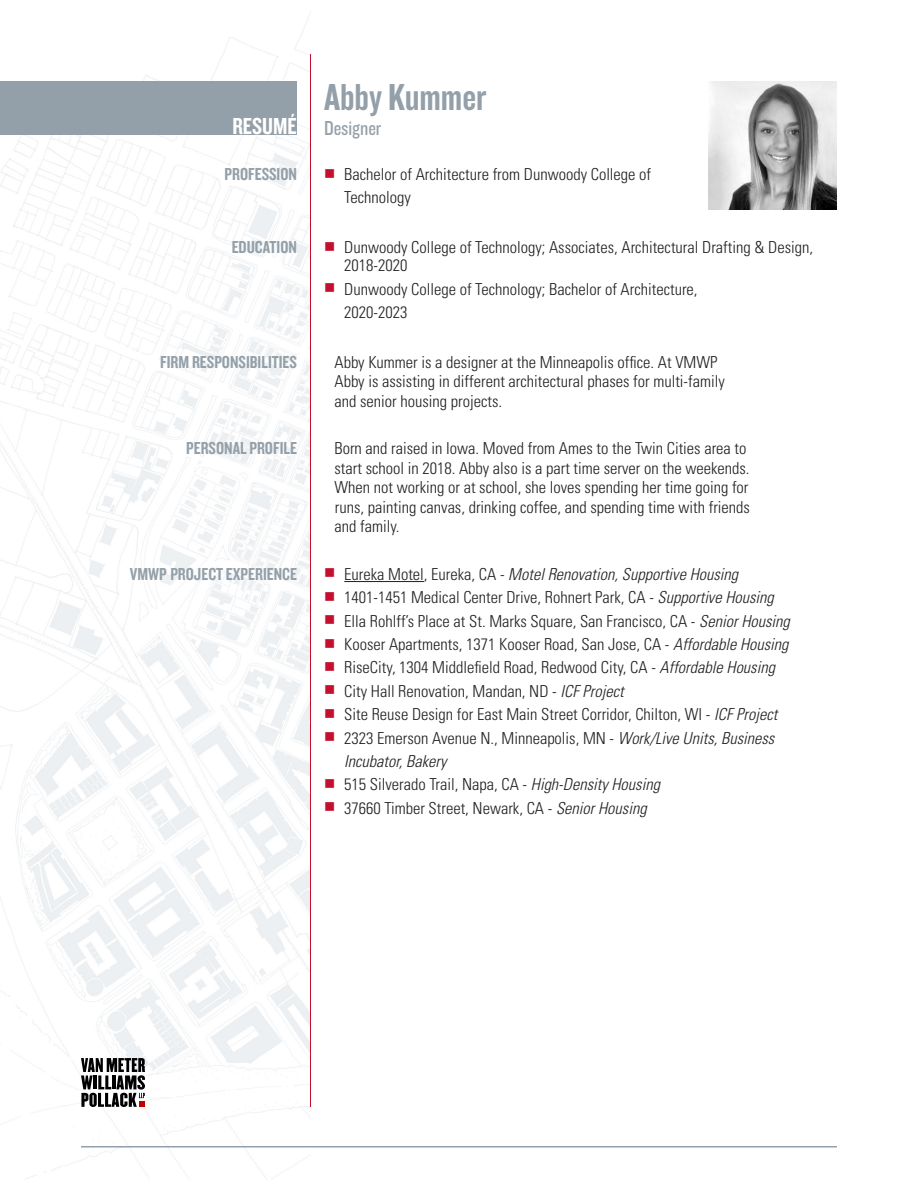
<style>
.page{position:relative;width:918px;height:1188px;background:#fff}
.page>*{position:absolute;margin:0;border:0;box-sizing:border-box;transform-origin:0 0}
.t1{font:39px "Knockout 49 Liteweight";color:#94a0a9}
.t2{font:24px "Knockout 49 Liteweight";color:#fff}
.t3{font:21px "Knockout 29 Junior Ltweight";color:#94a0a9}
.t4{font:18px "Knockout 49 Liteweight";color:#94a0a9}
.t5{font:300 condensed 16.5px/19.5px "Univers LT Std";color:#231f20}
.t6{font:italic 300 condensed 16.5px/23.4px "Univers LT Std";color:#231f20}
.s1{color:#c3102f}
.s2{font-style:normal}
.s3{font-style:italic}
</style>
<div class="page">
<img style="left:709px;top:81px;width:128px;height:128px">
<hr style="left:81px;top:1146px;width:756px;height:2px;background:#94a0a9">
<hr style="left:310px;top:54px;width:1px;height:1053px;background:#c3102f">
<div style="left:0;top:81px;width:297px;height:54px;background:#94a0a9"></div>
<svg style="left:81px;top:1058px;width:64px;height:49px"></svg>
<hr style="left:344px;top:581px;width:80px;height:1px;background:#231f20">
<h2 class="t2" style="left:232px;top:111px;width:66px">RESUMÉ</h2>
<h1 class="t1" style="left:324px;top:72px;width:164px">Abby Kummer</h1>
<p class="t3" style="left:324px;top:114px;width:59px">Designer</p>
<p class="t4" style="left:225px;top:163px;width:74px">PROFESSION</p>
<p class="t5" style="left:344px;top:163px;width:308px;line-height:23.4px;text-indent:-20px"><span class="s1">■</span> Bachelor of Architecture from Dunwoody College of<br>Technology</p>
<p class="t4" style="left:232px;top:236px;width:67px">EDUCATION</p>
<p class="t5" style="left:344px;top:238px;width:470px;line-height:18px;text-indent:-20px"><span class="s1">■</span> Dunwoody College of Technology; Associates, Architectural Drafting &amp; Design,<br>2018-2020</p>
<p class="t5" style="left:344px;top:277px;width:355px;line-height:23.4px;text-indent:-20px"><span class="s1">■</span> Dunwoody College of Technology; Bachelor of Architecture,<br>2020-2023</p>
<p class="t4" style="left:160px;top:350px;width:138px">FIRM RESPONSIBILITIES</p>
<p class="t5" style="left:335px;top:352px;width:392px">Abby Kummer is a designer at the Minneapolis office. At VMWP<br>Abby is assisting in different architectural phases for multi-family and senior housing projects.</p>
<p class="t4" style="left:186px;top:437px;width:112px">PERSONAL PROFILE</p>
<p class="t5" style="left:334px;top:439px;width:417px">Born and raised in Iowa. Moved from Ames to the Twin Cities area to start school in 2018. Abby also is a part time server on the weekends.<br>When not working or at school, she loves spending her time going for runs, painting canvas, drinking coffee, and spending time with friends and family.</p>
<p class="t4" style="left:130px;top:563px;width:169px">VMWP PROJECT EXPERIENCE</p>
<p class="t6" style="left:324px;top:563px;width:416px"><span class="s1">■</span> <span class="s2">Eureka Motel, Eureka, CA -</span> Motel Renovation, Supportive Housing</p>
<p class="t5" style="left:324px;top:588px;width:451px"><span class="s1">■</span> 1401-1451 Medical Center Drive, Rohnert Park, CA - <span class="s3">Supportive Housing</span></p>
<p class="t5" style="left:324px;top:611px;width:467px"><span class="s1">■</span> Ella Rohlff’s Place at St. Marks Square, San Francisco, CA - <span class="s3">Senior Housing</span></p>
<p class="t5" style="left:324px;top:635px;width:466px"><span class="s1">■</span> Kooser Apartments, 1371 Kooser Road, San Jose, CA - <span class="s3">Affordable Housing</span></p>
<p class="t5" style="left:324px;top:658px;width:453px"><span class="s1">■</span> RiseCity, 1304 Middlefield Road, Redwood City, CA - <span class="s3">Affordable Housing</span></p>
<p class="t5" style="left:324px;top:681px;width:301px"><span class="s1">■</span> City Hall Renovation, Mandan, ND - <span class="s3">ICF Project</span></p>
<p class="t5" style="left:324px;top:705px;width:455px"><span class="s1">■</span> Site Reuse Design for East Main Street Corridor, Chilton, WI - <span class="s3">ICF Project</span></p>
<p class="t6" style="left:344px;top:726px;width:432px;text-indent:-20px"><span class="s1">■</span> <span class="s2">2323 Emerson Avenue N., Minneapolis, MN -</span> Work/Live Units, Business<br>Incubator, Bakery</p>
<p class="t5" style="left:324px;top:775px;width:338px"><span class="s1">■</span> 515 Silverado Trail, Napa, CA - <span class="s3">High-Density Housing</span></p>
<p class="t5" style="left:324px;top:798px;width:324px"><span class="s1">■</span> 37660 Timber Street, Newark, CA - <span class="s3">Senior Housing</span></p>
</div>
